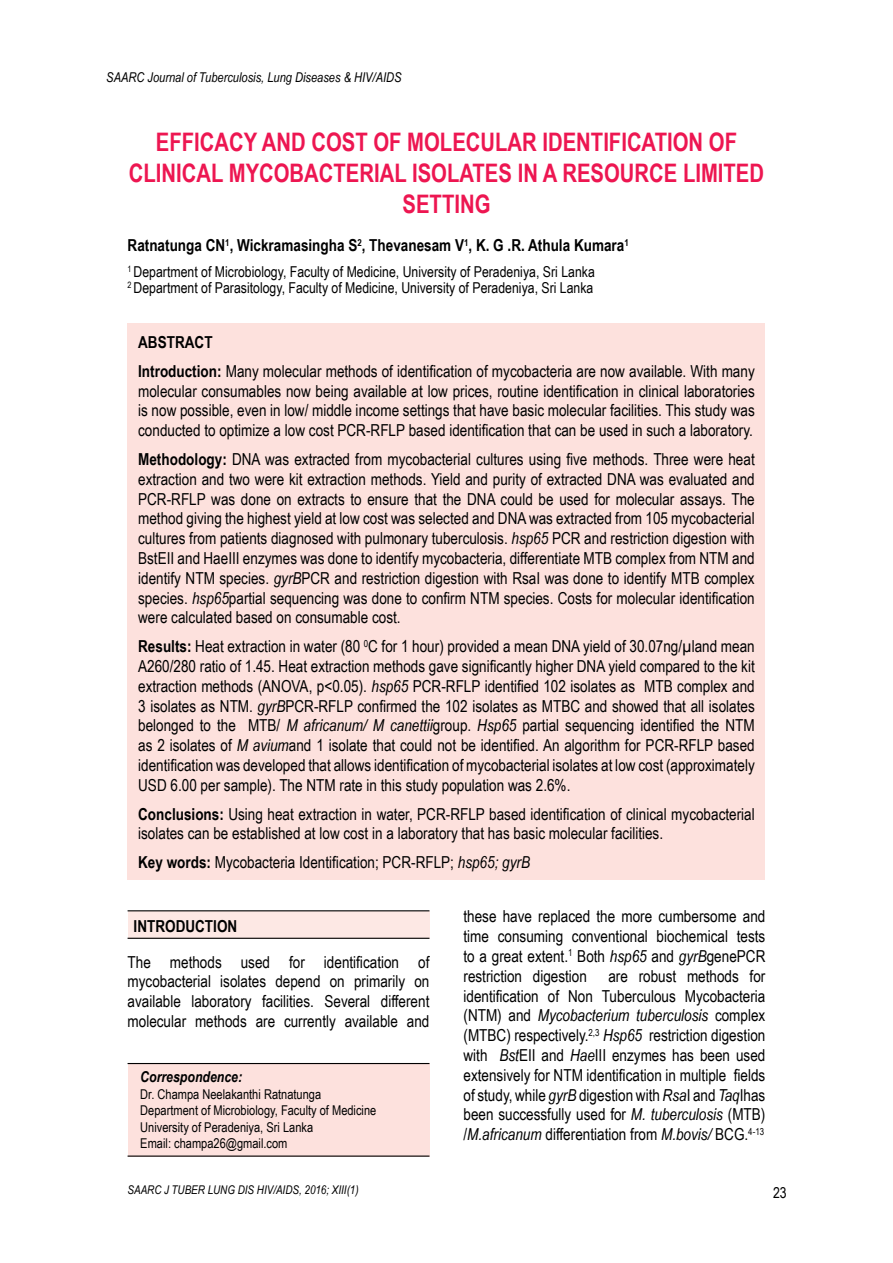
<style>
.page{position:relative;width:893px;height:1263px;background:#fff}
.page>*{position:absolute;margin:0;border:0;box-sizing:border-box;transform-origin:0 0}
.t1{font:700 25.5px "Arial Narrow";color:#ed1651}
.t2{font:16.5px/19.8px "Arial Narrow";color:#000;text-align:justify}
.t3{font:700 16.5px "Arial Narrow";color:#000}
.t4{font:15px/16.5px "Arial Narrow";color:#000}
.t5{font:italic 700 15px "Arial Narrow";color:#000}
.t6{font:13.5px/16.5px "Arial Narrow";color:#000}
.t7{font:italic 13.5px "Arial Narrow";color:#000}
.t8{font:italic 12px "Arial Narrow";color:#000}
.s1{font-weight:700}
.s2{font-style:italic}
</style>
<div class="page">
<div style="left:128px;top:1063px;width:301px;height:93px;background:#fde1dd"></div>
<div style="left:128px;top:323px;width:637px;height:557px;background:#fde1dd"></div>
<hr style="left:128px;top:1063px;width:301px;height:1px;background:#000">
<hr style="left:128px;top:1155px;width:301px;height:2px;background:#000">
<div style="left:128px;top:911px;width:301px;height:27px;background:#fde8e4"></div>
<hr style="left:128px;top:910px;width:301px;height:1px;background:#000">
<hr style="left:128px;top:938px;width:301px;height:1px;background:#000">
<p class="t7" style="left:106px;top:67px;width:297px">SAARC Journal of Tuberculosis, Lung Diseases &amp; HIV/AIDS</p>
<h1 class="t1" style="left:156px;top:123px;width:52px">EFFICACY</h1>
<h1 class="t1" style="left:262px;top:123px;width:16px">AND</h1>
<h1 class="t1" style="left:311px;top:123px;width:15px">COST</h1>
<h1 class="t1" style="left:373px;top:123px;width:50px">OF MOLECULAR</h1>
<h1 class="t1" style="left:542px;top:123px;width:12px">IDENTI</h1>
<h1 class="t1" style="left:609px;top:123px;width:25px">FICATION</h1>
<h1 class="t1" style="left:709px;top:123px;width:30px">OF</h1>
<h1 class="t1" style="left:129px;top:154px;width:13px">CLINICAL</h1>
<h1 class="t1" style="left:229px;top:154px;width:15px">MYCOBACTERIAL</h1>
<h1 class="t1" style="left:412px;top:154px;width:14px">ISOLATES</h1>
<h1 class="t1" style="left:518px;top:154px;width:60px">IN ARESOURCE</h1>
<h1 class="t1" style="left:683px;top:154px;width:13px">LIMITED</h1>
<h1 class="t1" style="left:403px;top:184px;width:13px">SETTIN</h1>
<h1 class="t1" style="left:475px;top:184px;width:17px">G</h1>
<p class="t3" style="left:128px;top:233px;width:503px">Ratnatunga CN <sup>1</sup>, Wickramasingha S<sup>2</sup>, Thevanesam V<sup>1</sup>, K. G .R. Athula Kumara<sup>1</sup></p>
<p class="t4" style="left:128px;top:263px;width:469px"><sup>1</sup> Department of Microbiology, Faculty of Medicine, University of Peradeniya, Sri Lanka<br><sup>2</sup> Department of Parasitology, Faculty of Medicine, University of Peradeniya, Sri Lanka</p>
<p class="t2" style="left:138px;top:327px;width:618px;line-height:28.8px"><span class="s1">ABSTRACT<br>Introduction:</span> Many molecular methods of identification of mycobacteria are now available. With many</p>
<p class="t2" style="left:138px;top:380px;width:618px">molecular consumables now being available at low prices, routine identification in clinical laboratories is now possible, even in low/ middle income settings that have basic molecular facilities. This study was conducted to optimize a low cost PCR-RFLP based identification that can be used in such a laboratory.</p>
<p class="t2" style="left:138px;top:449px;width:618px"><span class="s1">Methodology:</span> DNA was extracted from mycobacterial cultures using five methods. Three were heat extraction and two were kit extraction methods. Yield and purity of extracted DNA was evaluated and PCR-RFLP was done on extracts to ensure that the DNA could be used for molecular assays. The method giving the highest yield at low cost was selected and DNA was extracted from 105 mycobacterial cultures from patients diagnosed with pulmonary tuberculosis. <span class="s2">hsp65</span> PCR and restriction digestion with BstEII and HaeIII enzymes was done to identify mycobacteria, differentiate MTB complex from NTM and identify NTM species. <span class="s2">gyrB</span>PCR and restriction digestion with RsaI was done to identify MTB complex species. <span class="s2">hsp65</span>partial sequencing was done to confirm NTM species. Costs for molecular identification were calculated based on consumable cost.</p>
<p class="t2" style="left:138px;top:636px;width:618px"><span class="s1">Results:</span> Heat extraction in water (80 <sup>0</sup>C for 1 hour) provided a mean DNA yield of 30.07ng/µland mean A260/280 ratio of 1.45. Heat extraction methods gave significantly higher DNA yield compared to the kit extraction methods (ANOVA, p&lt;0.05). <span class="s2">hsp65</span> PCR-RFLP identified 102 isolates as MTB complex and 3 isolates as NTM. <span class="s2">gyrB</span>PCR-RFLP confirmed the 102 isolates as MTBC and showed that all isolates belonged to the MTB/ <span class="s2">M africanum/ M canettii</span>group. <span class="s2">Hsp65</span> partial sequencing identified the NTM as 2 isolates of <span class="s2">M avium</span>and 1 isolate that could not be identified. An algorithm for PCR-RFLP based identification was developed that allows identification of mycobacterial isolates at low cost (approximately USD 6.00 per sample). The NTM rate in this study population was 2.6%.</p>
<p class="t2" style="left:138px;top:803px;width:618px"><span class="s1">Conclusions:</span> Using heat extraction in water, PCR-RFLP based identification of clinical mycobacterial isolates can be established at low cost in a laboratory that has basic molecular facilities.</p>
<p class="t2" style="left:138px;top:852px;width:393px"><span class="s1">Key words:</span> Mycobacteria Identification; PCR-RFLP; <span class="s2">hsp65; gyrB</span></p>
<p class="t3" style="left:134px;top:914px;width:10px">INTRODUCTION</p>
<p class="t2" style="left:128px;top:951px;width:303px">The methods used for identification of mycobacterial isolates depend on primarily on available laboratory facilities. Several different molecular methods are currently available and</p>
<p class="t5" style="left:140px;top:1066px;width:103px">Correspondence:</p>
<p class="t6" style="left:140px;top:1085px;width:238px">Dr. Champa Neelakanthi Ratnatunga Department of Microbiology, Faculty of Medicine University of Peradeniya, Sri Lanka<br>Email: champa26@gmail.com</p>
<p class="t8" style="left:128px;top:1181px;width:233px">SAARC J TUBER LUNG DIS HIV/AIDS, 2016; XIII(1)</p>
<p class="t2" style="left:463px;top:906px;width:303px">these have replaced the more cumbersome and time consuming conventional biochemical tests to a great extent.<sup>1</sup> Both <span class="s2">hsp65</span> and <span class="s2">gyrB</span>genePCR restriction digestion</p>
<p class="t2" style="left:463px;top:965px;width:303px;text-indent:145px">are robust methods for identification of Non Tuberculous Mycobacteria (NTM) and <span class="s2">Mycobacterium tuberculosis</span> complex (MTBC) respectively.<sup>2,3</sup> <span class="s2">Hsp65</span> restriction digestion with <span class="s2">Bst</span>EII and <span class="s2">Hae</span>III enzymes has been used extensively for NTM identification in multiple fields of study, while <span class="s2">gyrB</span> digestion with <span class="s2">Rsa</span>I and <span class="s2">Taq</span>Ihas been successfully used for <span class="s2">M. tuberculosis</span> (MTB) /<span class="s2">M.africanum</span> differentiation from <span class="s2">M.bovis/</span> BCG.<sup>4-13</sup></p>
<p class="t4" style="left:773px;top:1183px;width:15px">23</p>
</div>
